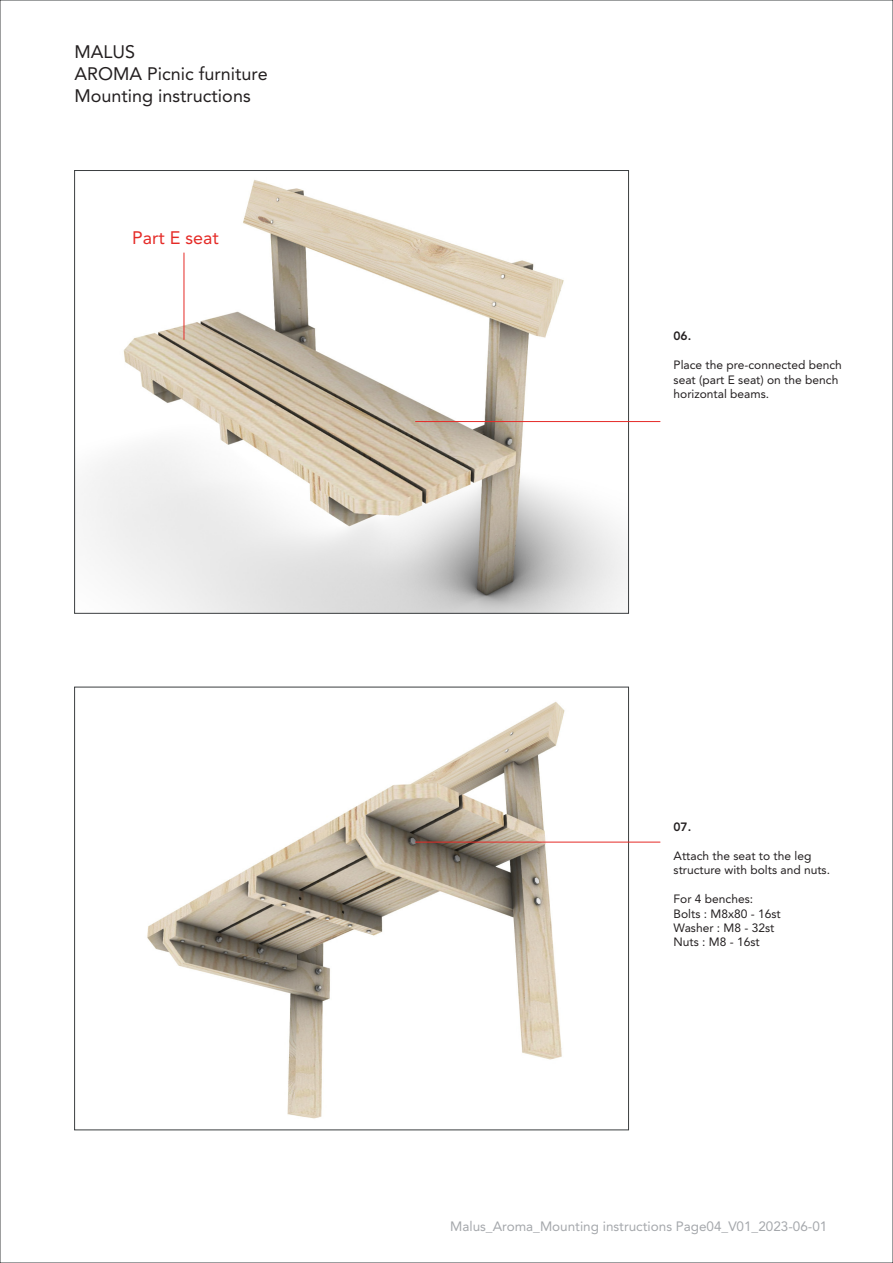
<style>
.page{position:relative;width:893px;height:1263px;background:#fff}
.page>*{position:absolute;margin:0;border:0;box-sizing:border-box;transform-origin:0 0}
.t1{font:18px/21.6px "Avenir LT Std";color:#231f20}
.t2{font:18px "Avenir LT Std";color:#e52b27}
.t3{font:13.5px "Avenir LT Std";color:#a5a8ac}
.t4{font:12px/14.4px "Avenir LT Std";color:#231f20}
.t5{font:800 12px "Avenir LT Std";color:#231f20}
</style>
<div class="page">
<img style="left:81px;top:180px;width:546px;height:432px">
<img style="left:147px;top:702px;width:480px;height:417px">
<hr style="left:416px;top:421px;width:244px;height:1px;background:#e52b27">
<hr style="left:416px;top:842px;width:244px;height:1px;background:#e52b27">
<hr style="left:184px;top:253px;width:1px;height:86px;background:#e52b27">
<h1 class="t1" style="left:75px;top:42px;width:195px">MALUS<br>AROMA Picnic furniture<br>Mounting instructions</h1>
<h1 class="t2" style="left:132px;top:227px;width:88px">Part E seat</h1>
<p class="t5" style="left:674px;top:329px;width:19px">06.</p>
<p class="t4" style="left:674px;top:358px;width:170px">Place the pre-connected bench seat (part E seat) on the bench horizontal beams.</p>
<p class="t5" style="left:674px;top:820px;width:19px">07.</p>
<p class="t4" style="left:674px;top:849px;width:158px">Attach the seat to the leg structure with bolts and nuts.</p>
<p class="t4" style="left:674px;top:892px;width:109px">For 4 benches:<br>Bolts : M8x80 - 16st<br>Washer : M8 - 32st<br>Nuts : M8 - 16st</p>
<p class="t3" style="left:450px;top:1218px;width:379px">Malus_Aroma_Mounting instructions Page04_V01_2023-06-01</p>
</div>
